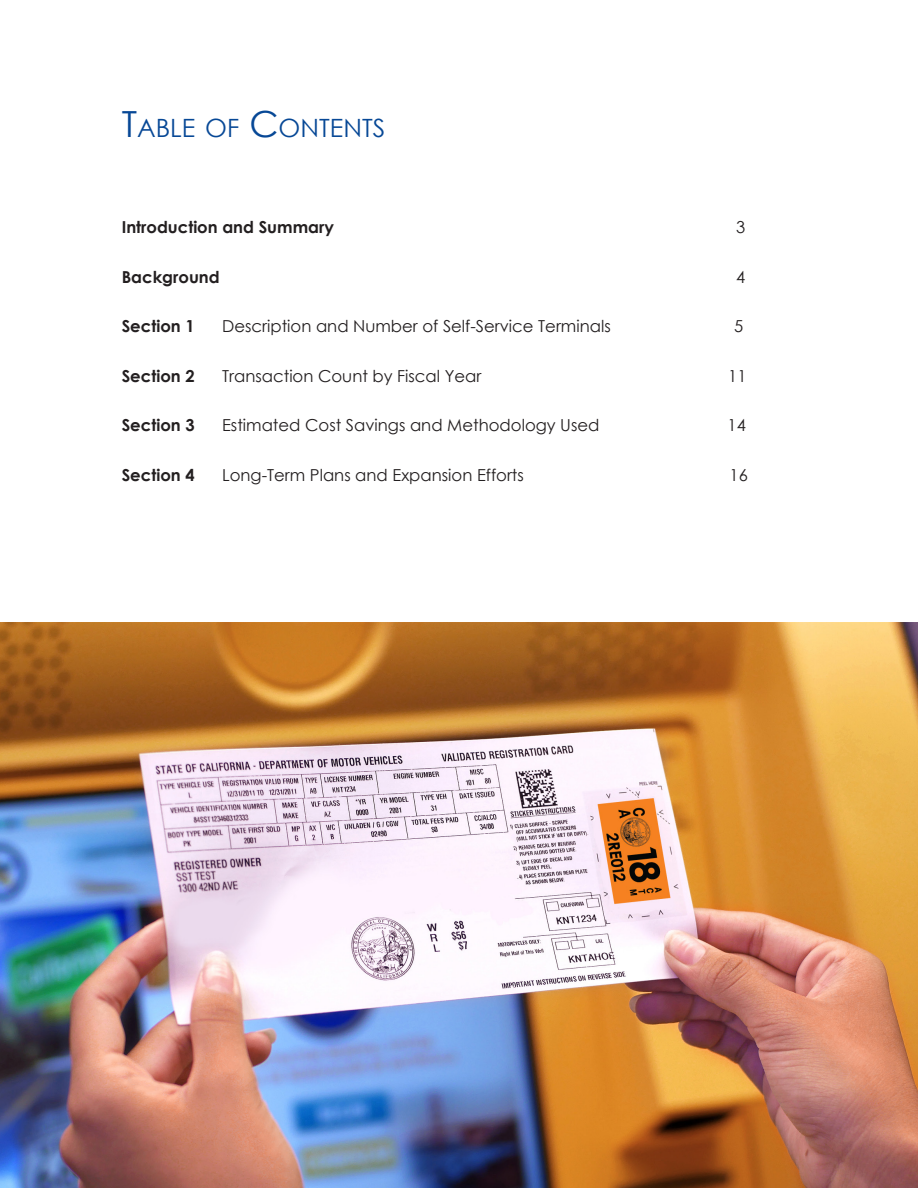
<style>
.page{position:relative;width:918px;height:1188px;background:#fff}
.page>*{position:absolute;margin:0;border:0;box-sizing:border-box;transform-origin:0 0}
.t1{font:25.2px "Century Gothic";color:#074896}
.t2{font:16.5px "Century Gothic";color:#231f20}
.t3{font:700 16.5px "Century Gothic";color:#231f20}
.s1{font-size:36px}
</style>
<div class="page">
<img style="left:0;top:623px;width:918px;height:565px">
<h1 class="t1" style="left:122px;top:110px;width:265px"><span class="s1">T</span>ABLE OF <span class="s1">C</span>ONTENTS</h1>
<p class="t3" style="left:122px;top:215px;width:214px">Introduction and Summary</p>
<p class="t2" style="left:736px;top:216px;width:11px">3</p>
<p class="t3" style="left:122px;top:264px;width:100px">Background</p>
<p class="t2" style="left:736px;top:265px;width:11px">4</p>
<p class="t3" style="left:122px;top:314px;width:74px">Section 1</p>
<p class="t2" style="left:222px;top:315px;width:390px">Description and Number of Self-Service Terminals</p>
<p class="t2" style="left:734px;top:315px;width:11px">5</p>
<p class="t3" style="left:122px;top:363px;width:74px">Section 2</p>
<p class="t2" style="left:222px;top:364px;width:261px">Transaction Count by Fiscal Year</p>
<p class="t2" style="left:728px;top:364px;width:20px">11</p>
<p class="t3" style="left:122px;top:413px;width:74px">Section 3</p>
<p class="t2" style="left:222px;top:414px;width:379px">Estimated Cost Savings and Methodology Used</p>
<p class="t2" style="left:728px;top:414px;width:20px">14</p>
<p class="t3" style="left:122px;top:462px;width:74px">Section 4</p>
<p class="t2" style="left:222px;top:463px;width:303px">Long-Term Plans and Expansion Efforts</p>
<p class="t2" style="left:730px;top:463px;width:20px">16</p>
</div>
